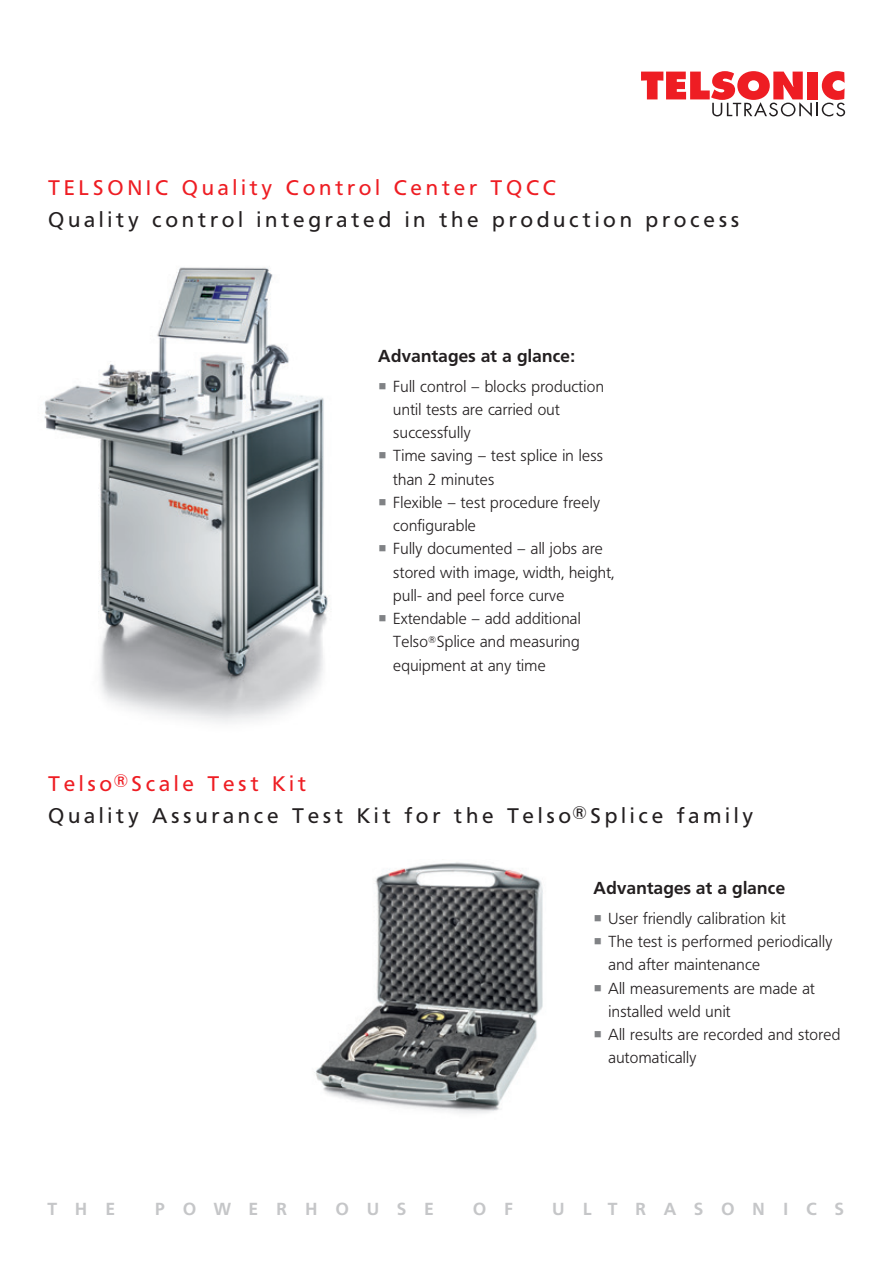
<style>
.page{position:relative;width:893px;height:1263px;background:#fff}
.page>*{position:absolute;margin:0;border:0;box-sizing:border-box;transform-origin:0 0}
.t1{font:21px/32px "Frutiger BQ";letter-spacing:.2em;color:#231f20}
.t2{font:21px "Frutiger BQ";letter-spacing:.2em;color:#ee1d23}
.t3{font:700 17.25px "Frutiger BQ";letter-spacing:1.06em;color:#c5c6c8}
.t4{font:700 17.1px "Frutiger BQ";letter-spacing:.02em;color:#231f20}
.t5{font:300 15.9px/23.2px "Frutiger BQ";letter-spacing:.02em;color:#231f20}
.s1{color:#808285}
.s2{color:#ee1d23}
</style>
<div class="page">
<svg style="left:641px;top:71px;width:204px;height:46px"></svg>
<img style="left:44px;top:267px;width:285px;height:456px">
<img style="left:314px;top:862px;width:229px;height:251px">
<h1 class="t2" style="left:48px;top:176px;width:509px">TELSONIC Quality Control Center TQCC</h1>
<h1 class="t1" style="left:48px;top:204px;width:692px">Quality control integrated in the production process</h1>
<p class="t4" style="left:378px;top:346px;width:198px">Advantages at a glance:</p>
<p class="t5" style="left:393px;top:375px;width:212px;text-indent:-15px"><span class="s1">○</span> Full control – blocks production until tests are carried out successfully</p>
<p class="t5" style="left:393px;top:444px;width:211px;text-indent:-15px"><span class="s1">○</span> Time saving – test splice in less than 2 minutes</p>
<p class="t5" style="left:393px;top:491px;width:208px;text-indent:-15px"><span class="s1">○</span> Flexible – test procedure freely configurable</p>
<p class="t5" style="left:393px;top:537px;width:222px;text-indent:-15px"><span class="s1">○</span> Fully documented – all jobs are stored with image, width, height, pull- and peel force curve</p>
<p class="t5" style="left:393px;top:607px;width:189px;text-align:justify;text-indent:-15px"><span class="s1">○</span> Extendable – add additional Telso<sup>®</sup>Splice and measuring equipment at any time</p>
<h1 class="t1" style="left:48px;top:768px;width:706px"><span class="s2">Telso</span><sup>®</sup><span class="s2">Scale Test Kit<br></span>Quality Assurance Test Kit for the Telso<sup>®</sup>Splice family</h1>
<p class="t4" style="left:594px;top:878px;width:193px">Advantages at a glance</p>
<p class="t5" style="left:594px;top:907px;width:194px"><span class="s1">○</span> User friendly calibration kit</p>
<p class="t5" style="left:608px;top:930px;width:225px;text-indent:-15px"><span class="s1">○</span> The test is performed periodically and after maintenance</p>
<p class="t5" style="left:608px;top:977px;width:208px;text-indent:-15px"><span class="s1">○</span> All measurements are made at installed weld unit</p>
<p class="t5" style="left:608px;top:1023px;width:233px;text-indent:-15px"><span class="s1">○</span> All results are recorded and stored automatically</p>
<p class="t3" style="left:48px;top:1198px;width:69px">THE</p>
<p class="t3" style="left:155px;top:1198px;width:280px">POWERHOUSE</p>
<p class="t3" style="left:473px;top:1198px;width:41px">O F</p>
<p class="t3" style="left:553px;top:1198px;width:293px">ULTRASONICS</p>
</div>
